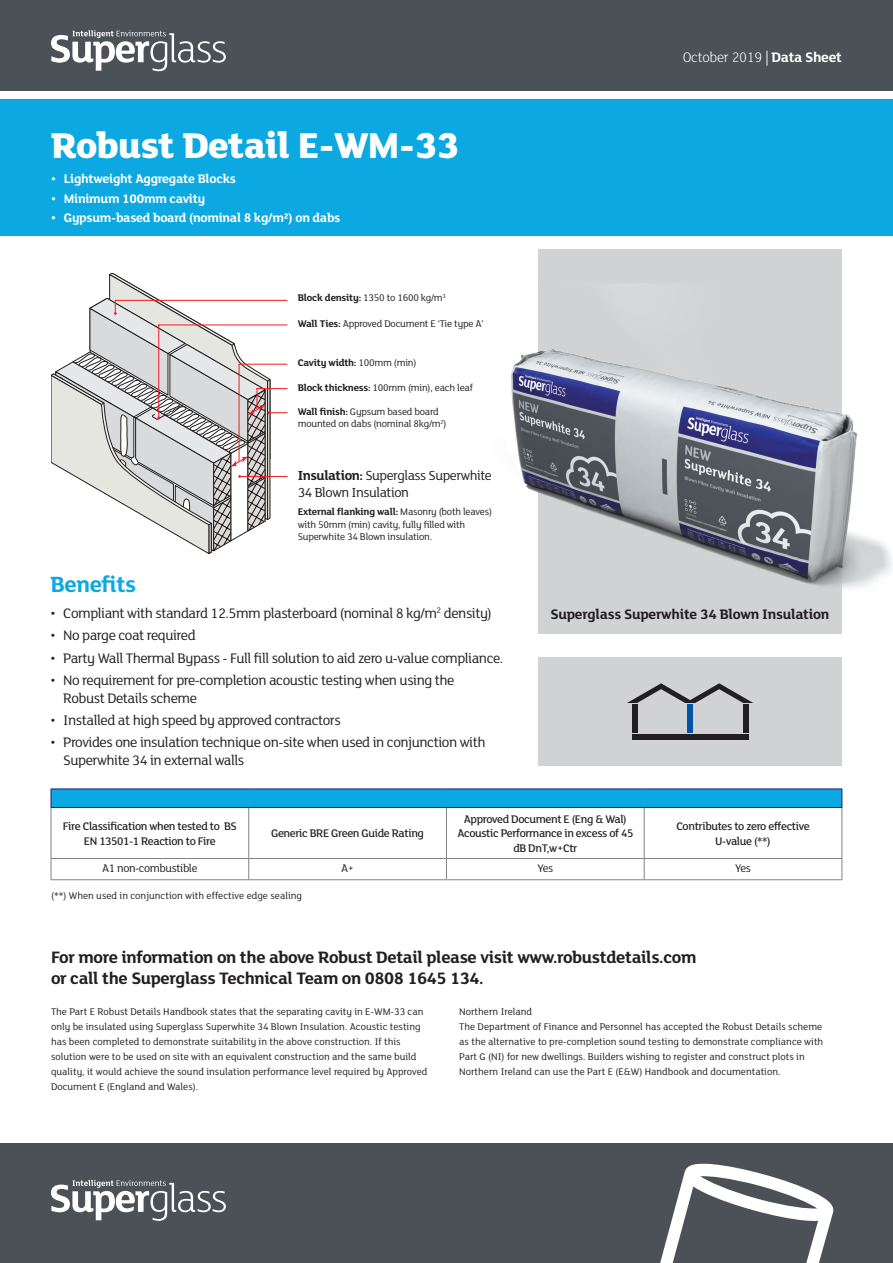
<style>
.page{position:relative;width:893px;height:1263px;background:#fff}
.page>*{position:absolute;margin:0;border:0;box-sizing:border-box;transform-origin:0 0}
.t1{font:800 39px "FS Lola";letter-spacing:-.02em;color:#fff}
.t2{font:700 24px "FS Lola";letter-spacing:-.02em;color:#0ba8e1}
.t3{font:700 18px/21px "FS Lola";letter-spacing:-.02em;color:#231f20}
.t4{font:15px/18px "FS Lola";letter-spacing:-.03em;color:#231f20}
.t5{font:700 15px "FS Lola";letter-spacing:-.015em;color:#231f20}
.t6{font:300 15px "FS Lola";letter-spacing:-.02em;color:#fff}
.t7{font:14.25px/17.1px "FS Lola";letter-spacing:-.03em;color:#231f20}
.t8{font:700 13.5px "FS Lola";letter-spacing:-.02em;color:#fff}
.t9{font:500 12px/14.4px "FS Lola";letter-spacing:-.03em;color:#231f20;text-align:center}
.t10{font:12px "FS Lola";letter-spacing:-.03em;color:#231f20}
.t11{font:10.5px/15px "FS Lola";color:#231f20}
.t12{font:10.5px/12.6px "FS Lola";letter-spacing:-.02em;color:#231f20}
.t13{font:700 10.5px "FS Lola";letter-spacing:-.02em;color:#231f20}
.s1{font-weight:700}
.s2{font-weight:400}
</style>
<div class="page">
<div style="left:0;top:100px;width:893px;height:136px;background:#0ba8e1"></div>
<div style="left:0;top:0;width:893px;height:90px;background:#4b5156"></div>
<div style="left:0;top:1143px;width:893px;height:120px;background:#4b5156"></div>
<svg style="left:660px;top:1163px;width:174px;height:100px"></svg>
<svg style="left:51px;top:30px;width:175px;height:41px"></svg>
<svg style="left:51px;top:1180px;width:175px;height:41px"></svg>
<div style="left:51px;top:789px;width:791px;height:18px;background:#0ba8e1"></div>
<svg style="left:51px;top:859px;width:1px;height:20px"></svg>
<svg style="left:248px;top:859px;width:1px;height:20px"></svg>
<svg style="left:446px;top:859px;width:1px;height:20px"></svg>
<svg style="left:644px;top:859px;width:1px;height:20px"></svg>
<svg style="left:842px;top:859px;width:1px;height:20px"></svg>
<hr style="left:51px;top:808px;width:1px;height:50px;background:#808285">
<hr style="left:248px;top:808px;width:1px;height:50px;background:#808285">
<hr style="left:446px;top:808px;width:1px;height:50px;background:#808285">
<hr style="left:644px;top:808px;width:1px;height:50px;background:#808285">
<hr style="left:842px;top:808px;width:1px;height:50px;background:#808285">
<hr style="left:51px;top:858px;width:198px;height:1px;background:#808285">
<hr style="left:249px;top:858px;width:197px;height:1px;background:#808285">
<hr style="left:446px;top:858px;width:198px;height:1px;background:#808285">
<hr style="left:644px;top:858px;width:198px;height:1px;background:#808285">
<hr style="left:51px;top:879px;width:198px;height:1px;background:#808285">
<hr style="left:249px;top:879px;width:197px;height:1px;background:#808285">
<hr style="left:446px;top:879px;width:198px;height:1px;background:#808285">
<hr style="left:644px;top:879px;width:198px;height:1px;background:#808285">
<svg style="left:51px;top:790px;width:1px;height:17px"></svg>
<hr style="left:51px;top:789px;width:198px;height:1px;background:#201c70">
<hr style="left:249px;top:789px;width:197px;height:1px;background:#201c70">
<hr style="left:446px;top:789px;width:198px;height:1px;background:#201c70">
<hr style="left:644px;top:789px;width:198px;height:1px;background:#201c70">
<svg style="left:842px;top:789px;width:1px;height:18px"></svg>
<hr style="left:51px;top:807px;width:198px;height:1px;background:#201c70">
<hr style="left:249px;top:807px;width:197px;height:1px;background:#201c70">
<hr style="left:446px;top:807px;width:198px;height:1px;background:#201c70">
<hr style="left:644px;top:807px;width:198px;height:1px;background:#201c70">
<svg style="left:51px;top:274px;width:236px;height:280px"></svg>
<hr style="left:239px;top:364px;width:1px;height:97px;background:#ee1d23">
<hr style="left:239px;top:364px;width:48px;height:1px;background:#ee1d23">
<div style="left:538px;top:249px;width:304px;height:384px;background:#d1d2d4"></div>
<img style="left:511px;top:349px;width:381px;height:240px">
<div style="left:538px;top:657px;width:304px;height:108px;background:#d1d2d4"></div>
<div style="left:688px;top:704px;width:5px;height:29px;background:#0154a6"></div>
<div style="left:690px;top:734px;width:58px;height:6px;background:#231f20"></div>
<div style="left:743px;top:704px;width:5px;height:29px;background:#231f20"></div>
<svg style="left:627px;top:683px;width:126px;height:20px"></svg>
<div style="left:632px;top:704px;width:5px;height:29px;background:#231f20"></div>
<div style="left:632px;top:734px;width:58px;height:6px;background:#231f20"></div>
<h1 class="t1" style="left:51px;top:118px;width:410px">Robust Detail E-WM-33</h1>
<p class="t8" style="left:51px;top:169px;width:186px">• Lightweight Aggregate Blocks</p>
<p class="t8" style="left:51px;top:189px;width:156px">• Minimum 100mm cavity</p>
<p class="t8" style="left:51px;top:208px;width:291px">• Gypsum-based board (nominal 8 kg/m²) on dabs</p>
<p class="t12" style="left:298px;top:291px;width:150px"><span class="s1">Block density:</span> 1350 to 1600 kg/m<sup>3</sup></p>
<p class="t12" style="left:298px;top:317px;width:187px"><span class="s1">Wall Ties:</span> Approved Document E ‘Tie type A’</p>
<p class="t13" style="left:298px;top:355px;width:120px">Cavity width: <span class="s2">100mm (min)</span></p>
<p class="t12" style="left:298px;top:381px;width:177px"><span class="s1">Block thickness:</span> 100mm (min), each leaf</p>
<p class="t12" style="left:298px;top:405px;width:150px"><span class="s1">Wall finish:</span> Gypsum based board mounted on dabs (nominal 8kg/m<sup>2</sup>)</p>
<h3 class="t7" style="left:298px;top:466px;width:196px"><span class="s1">Insulation:</span> Superglass Superwhite<br>34 Blown Insulation</h3>
<p class="t12" style="left:298px;top:505px;width:196px"><span class="s1">External flanking wall:</span> Masonry (both leaves) with 50mm (min) cavity, fully filled with<br>Superwhite 34 Blown insulation.</p>
<h2 class="t2" style="left:51px;top:567px;width:87px">Benefits</h2>
<h3 class="t4" style="left:51px;top:604px;width:443px">• Compliant with standard 12.5mm plasterboard (nominal 8 kg/m<sup>2</sup> density)</h3>
<h3 class="t4" style="left:51px;top:626px;width:147px">• No parge coat required</h3>
<h3 class="t4" style="left:51px;top:648px;width:454px">• Party Wall Thermal Bypass - Full fill solution to aid zero u-value compliance.</h3>
<h3 class="t4" style="left:63px;top:670px;width:393px;text-indent:-13px">• No requirement for pre-completion acoustic testing when using the<br>Robust Details scheme</h3>
<h3 class="t4" style="left:51px;top:711px;width:292px">• Installed at high speed by approved contractors</h3>
<h3 class="t4" style="left:63px;top:733px;width:424px;text-indent:-13px">• Provides one insulation technique on-site when used in conjunction with<br>Superwhite 34 in external walls</h3>
<h3 class="t6" style="left:683px;top:48px;width:161px">October 2019 <span class="s2">|</span> <span class="s1">Data Sheet</span></h3>
<h3 class="t5" style="left:550px;top:603px;width:280px">Superglass Superwhite 34 Blown Insulation</h3>
<p class="t9" style="left:63px;top:819px;width:175px">Fire Classification when tested to BS<br>EN 13501-1 Reaction to Fire</p>
<p class="t9" style="left:271px;top:826px;width:154px">Generic BRE Green Guide Rating</p>
<p class="t9" style="left:457px;top:811px;width:177px">Approved Document E (Eng &amp; Wal)<br>Acoustic Performance in excess of 45 dB DnT,w+Ctr</p>
<p class="t9" style="left:676px;top:819px;width:135px">Contributes to zero effective<br>U-value (**)</p>
<p class="t10" style="left:102px;top:860px;width:97px">A1 non-combustible</p>
<p class="t10" style="left:341px;top:860px;width:14px">A+</p>
<p class="t10" style="left:537px;top:860px;width:17px">Yes</p>
<p class="t10" style="left:735px;top:860px;width:17px">Yes</p>
<p class="t11" style="left:51px;top:888px;width:253px">(**) When used in conjunction with effective edge sealing</p>
<h3 class="t3" style="left:51px;top:946px;width:647px">For more information on the above Robust Detail please visit www.robustdetails.com or call the Superglass Technical Team on 0808 1645 134.</h3>
<p class="t11" style="left:51px;top:1004px;width:378px">The Part E Robust Details Handbook states that the separating cavity in E-WM-33 can only be insulated using Superglass Superwhite 34 Blown Insulation. Acoustic testing has been completed to demonstrate suitability in the above construction. If this solution were to be used on site with an equivalent construction and the same build quality, it would achieve the sound insulation performance level required by Approved Document E (England and Wales).</p>
<p class="t11" style="left:459px;top:1004px;width:366px">Northern Ireland<br>The Department of Finance and Personnel has accepted the Robust Details scheme as the alternative to pre-completion sound testing to demonstrate compliance with Part G (NI) for new dwellings. Builders wishing to register and construct plots in Northern Ireland can use the Part E (E&amp;W) Handbook and documentation.</p>
</div>
